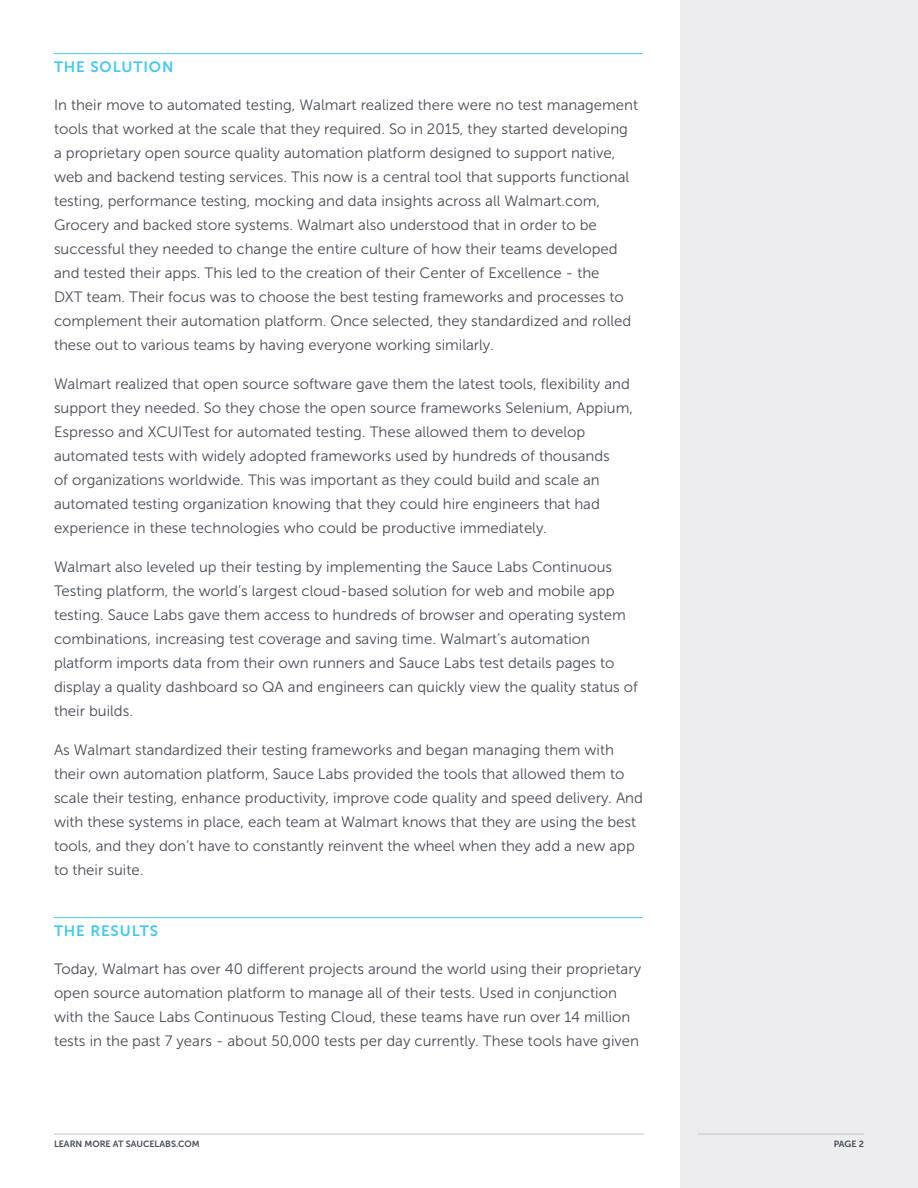
<style>
.page{position:relative;width:918px;height:1188px;background:#fff}
.page>*{position:absolute;margin:0;border:0;box-sizing:border-box;transform-origin:0 0}
.body{font:15px/24px "Museo Sans 300";color:#474c55}
.t1{font:15px "Museo Sans 700";letter-spacing:.06em;color:#49c7ed}
.t2{font:9px "Museo Sans 700";letter-spacing:-.005em;color:#474c55}
</style>
<div class="page">
<div style="left:680px;top:0;width:238px;height:1188px;background:#ededef"></div>
<hr style="left:54px;top:1134px;width:590px;height:1px;background:#c1c7c6">
<hr style="left:698px;top:1134px;width:166px;height:1px;background:#c1c7c6">
<hr style="left:54px;top:53px;width:589px;height:1px;background:#49c7ed">
<hr style="left:54px;top:917px;width:589px;height:1px;background:#49c7ed">
<h3 class="t1" style="left:54px;top:58px;width:121px">THE SOLUTION</h3>
<p class="body" style="left:54px;top:92px;width:586px">In their move to automated testing, Walmart realized there were no test management tools that worked at the scale that they required. So in 2015, they started developing a proprietary open source quality automation platform designed to support native, web and backend testing services. This now is a central tool that supports functional testing, performance testing, mocking and data insights across all Walmart.com, Grocery and backed store systems. Walmart also understood that in order to be successful they needed to change the entire culture of how their teams developed and tested their apps. This led to the creation of their Center of Excellence - the<br>DXT team. Their focus was to choose the best testing frameworks and processes to complement their automation platform. Once selected, they standardized and rolled these out to various teams by having everyone working similarly.</p>
<p class="body" style="left:54px;top:371px;width:581px">Walmart realized that open source software gave them the latest tools, flexibility and support they needed. So they chose the open source frameworks Selenium, Appium, Espresso and XCUITest for automated testing. These allowed them to develop automated tests with widely adopted frameworks used by hundreds of thousands<br>of organizations worldwide. This was important as they could build and scale an automated testing organization knowing that they could hire engineers that had experience in these technologies who could be productive immediately.</p>
<p class="body" style="left:54px;top:554px;width:586px">Walmart also leveled up their testing by implementing the Sauce Labs Continuous Testing platform, the world’s largest cloud-based solution for web and mobile app testing. Sauce Labs gave them access to hundreds of browser and operating system combinations, increasing test coverage and saving time. Walmart’s automation platform imports data from their own runners and Sauce Labs test details pages to display a quality dashboard so QA and engineers can quickly view the quality status of their builds.</p>
<p class="body" style="left:54px;top:737px;width:591px">As Walmart standardized their testing frameworks and began managing them with their own automation platform, Sauce Labs provided the tools that allowed them to scale their testing, enhance productivity, improve code quality and speed delivery. And with these systems in place, each team at Walmart knows that they are using the best tools, and they don’t have to constantly reinvent the wheel when they add a new app to their suite.</p>
<h3 class="t1" style="left:54px;top:922px;width:106px">THE RESULTS</h3>
<p class="body" style="left:54px;top:956px;width:589px">Today, Walmart has over 40 different projects around the world using their proprietary open source automation platform to manage all of their tests. Used in conjunction with the Sauce Labs Continuous Testing Cloud, these teams have run over 14 million tests in the past 7 years - about 50,000 tests per day currently. These tools have given</p>
<p class="t2" style="left:54px;top:1139px;width:147px">LEARN MORE AT SAUCELABS.COM</p>
<p class="t2" style="left:834px;top:1139px;width:32px">PAGE 2</p>
</div>
